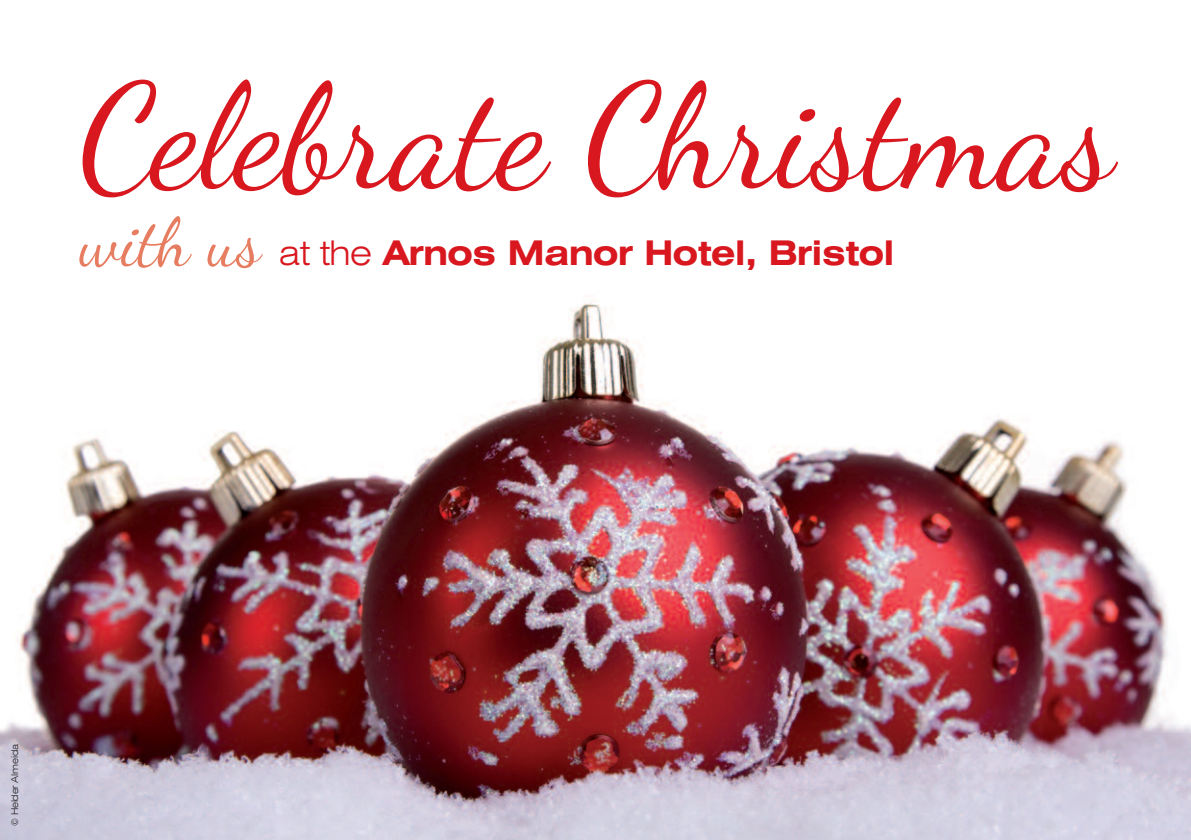
<style>
.page{position:relative;width:1191px;height:840px;background:#fff}
.page>*{position:absolute;margin:0;border:0;box-sizing:border-box;transform-origin:0 0}
.t1{font:146px "Dancing Script";color:#d8171f}
.t2{font:700 expanded 34px "Swiss 721 BT";letter-spacing:-.02em;color:#d8171f}
.t3{font:300 expanded 9.4px "Swiss 721 BT";letter-spacing:-.025em;color:#231f20}
.s1{font-family:"Dancing Script";font-weight:400;font-stretch:normal;font-size:68px;color:#e77d60}
.s2{font-weight:300}
</style>
<div class="page">
<img style="left:0;top:301px;width:1191px;height:538px">
<h1 class="t1" style="left:79px;top:50px;width:1036px">Celebrate Christmas</h1>
<p class="t2" style="left:79px;top:240px;width:816px"><span class="s1">with us</span> <span class="s2">at the</span> Arnos Manor Hotel, Bristol</p>
<p class="t3" style="left:11px;top:825px;width:83px;rotate:-90deg">© Helder Almeida</p>
</div>
